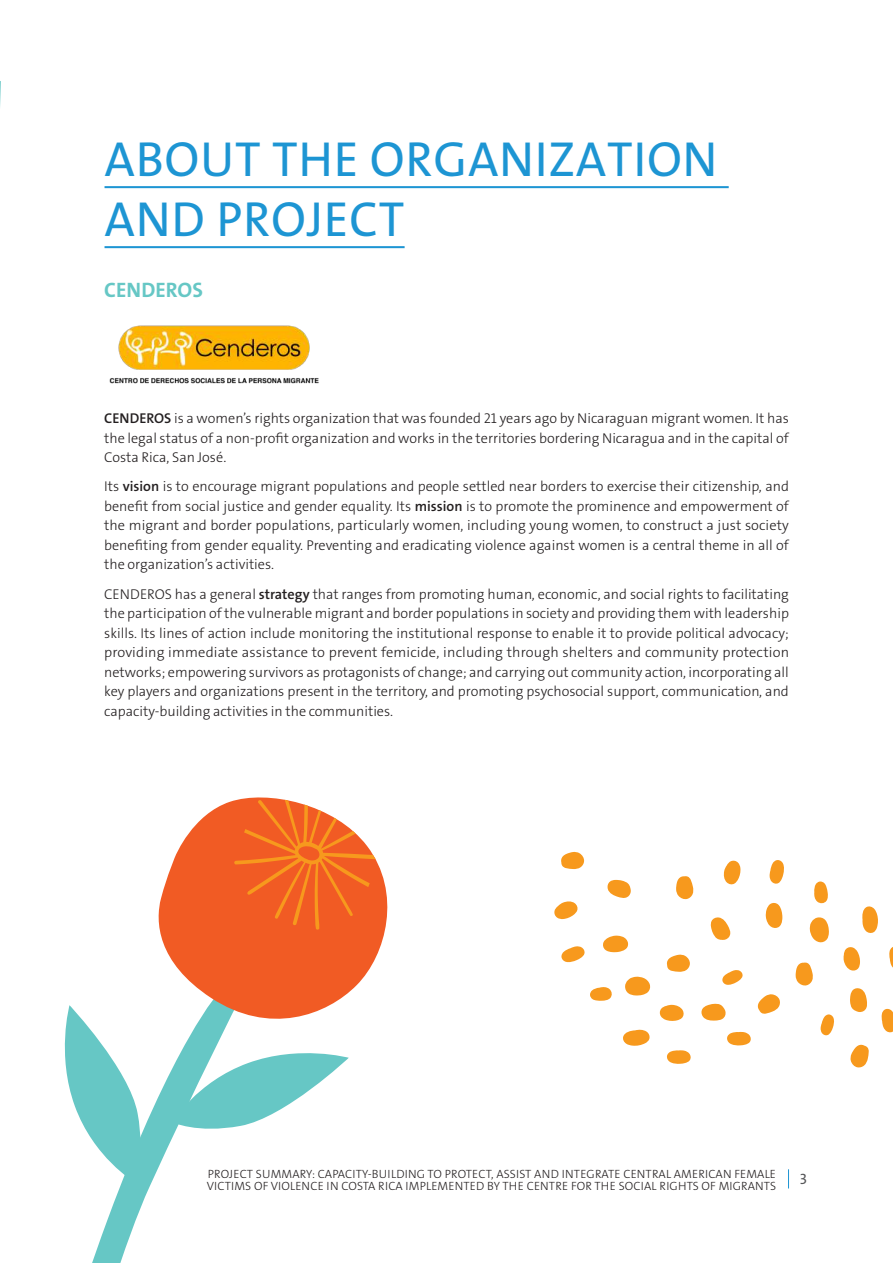
<style>
.page{position:relative;width:893px;height:1263px;background:#fff}
.page>*{position:absolute;margin:0;border:0;box-sizing:border-box;transform-origin:0 0}
.t1{font:49.5px/60px "Grundfos The Sans OT 5 R";letter-spacing:.015em;color:#1d95d3}
.t2{font:21px "Grundfos The Sans OT 7 B";color:#66c7c5}
.t3{font:15px "Grundfos The Sans OT 5 R";color:#57585a}
.t4{font:14.25px/19.5px "Grundfos The Sans OT 3 L";color:#231f20;text-align:justify}
.t5{font:12px/12px "Grundfos The Sans OT 3 L";letter-spacing:.015em;color:#231f20}
.s1{font-family:"Grundfos The Sans OT 6 SB"}
</style>
<div class="page">
<svg style="left:92px;top:1036px;width:130px;height:227px"></svg>
<svg style="left:158px;top:800px;width:230px;height:236px;fill:#f15b24"></svg>
<svg style="left:234px;top:797px;width:144px;height:133px;background:#f3763b"></svg>
<svg style="left:172px;top:1044px;width:177px;height:90px"></svg>
<svg style="left:64px;top:1005px;width:82px;height:176px"></svg>
<svg style="left:788px;top:1169px;width:1px;height:19px"></svg>
<hr style="left:105px;top:186px;width:624px;height:2px;background:#1d95d3">
<hr style="left:105px;top:246px;width:300px;height:2px;background:#1d95d3">
<img style="left:109px;top:325px;width:210px;height:59px">
<svg style="left:0;top:81px;width:1px;height:26px"></svg>
<svg style="left:667px;top:954px;width:23px;height:18px"></svg>
<svg style="left:659px;top:1005px;width:25px;height:16px"></svg>
<svg style="left:625px;top:976px;width:26px;height:19px"></svg>
<svg style="left:603px;top:935px;width:26px;height:17px"></svg>
<svg style="left:623px;top:1029px;width:27px;height:17px"></svg>
<svg style="left:590px;top:987px;width:22px;height:14px"></svg>
<svg style="left:667px;top:1050px;width:24px;height:14px"></svg>
<svg style="left:701px;top:1004px;width:25px;height:17px"></svg>
<svg style="left:561px;top:852px;width:23px;height:17px"></svg>
<svg style="left:554px;top:901px;width:24px;height:18px"></svg>
<svg style="left:561px;top:946px;width:24px;height:17px"></svg>
<svg style="left:607px;top:880px;width:24px;height:18px"></svg>
<svg style="left:757px;top:994px;width:23px;height:20px"></svg>
<svg style="left:727px;top:1032px;width:24px;height:13px"></svg>
<svg style="left:722px;top:970px;width:21px;height:15px"></svg>
<svg style="left:796px;top:962px;width:17px;height:24px"></svg>
<svg style="left:843px;top:947px;width:17px;height:24px"></svg>
<svg style="left:810px;top:917px;width:19px;height:26px"></svg>
<svg style="left:766px;top:902px;width:16px;height:26px"></svg>
<svg style="left:862px;top:906px;width:16px;height:27px"></svg>
<svg style="left:814px;top:881px;width:14px;height:23px"></svg>
<svg style="left:889px;top:947px;width:4px;height:21px"></svg>
<svg style="left:850px;top:988px;width:17px;height:24px"></svg>
<svg style="left:676px;top:876px;width:17px;height:24px"></svg>
<svg style="left:723px;top:860px;width:18px;height:25px"></svg>
<svg style="left:769px;top:860px;width:15px;height:24px"></svg>
<svg style="left:711px;top:917px;width:19px;height:23px"></svg>
<svg style="left:850px;top:1044px;width:19px;height:24px"></svg>
<svg style="left:881px;top:1008px;width:12px;height:25px"></svg>
<svg style="left:821px;top:1014px;width:13px;height:22px"></svg>
<h1 class="t1" style="left:105px;top:129px;width:615px">ABOUT THE ORGANIZATION<br>AND PROJECT</h1>
<h2 class="t2" style="left:104px;top:276px;width:100px">CENDEROS</h2>
<p class="t4" style="left:104px;top:409px;width:686px"><span class="s1">CENDEROS</span> is a women’s rights organization that was founded 21 years ago by Nicaraguan migrant women. It has the legal status of a non-profit organization and works in the territories bordering Nicaragua and in the capital of Costa Rica, San José.</p>
<p class="t4" style="left:104px;top:477px;width:686px">Its <span class="s1">vision</span> is to encourage migrant populations and people settled near borders to exercise their citizenship, and benefit from social justice and gender equality. Its <span class="s1">mission</span> is to promote the prominence and empowerment of the migrant and border populations, particularly women, including young women, to construct a just society benefiting from gender equality. Preventing and eradicating violence against women is a central theme in all of the organization’s activities.</p>
<p class="t4" style="left:104px;top:584px;width:686px">CENDEROS has a general <span class="s1">strategy</span> that ranges from promoting human, economic, and social rights to facilitating the participation of the vulnerable migrant and border populations in society and providing them with leadership skills. Its lines of action include monitoring the institutional response to enable it to provide political advocacy; providing immediate assistance to prevent femicide, including through shelters and community protection networks; empowering survivors as protagonists of change; and carrying out community action, incorporating all key players and organizations present in the territory, and promoting psychosocial support, communication, and capacity-building activities in the communities.</p>
<p class="t5" style="left:207px;top:1168px;width:571px">PROJECT SUMMARY: CAPACITY-BUILDING TO PROTECT, ASSIST AND INTEGRATE CENTRAL AMERICAN FEMALE<br>VICTIMS OF VIOLENCE IN COSTA RICA IMPLEMENTED BY THE CENTRE FOR THE SOCIAL RIGHTS OF MIGRANTS</p>
<p class="t3" style="left:800px;top:1169px;width:9px">3</p>
</div>
